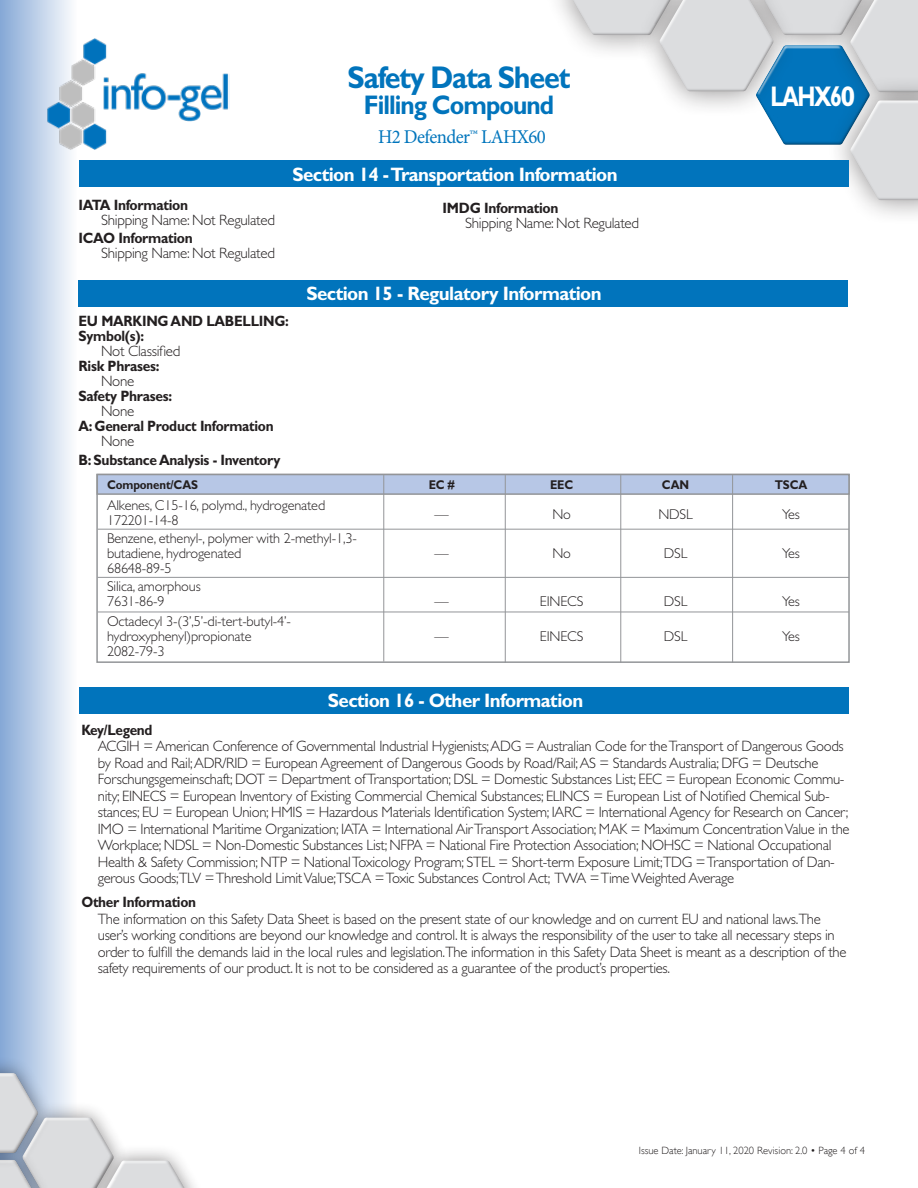
<style>
.page{position:relative;width:918px;height:1188px;background:#fff}
.page>*{position:absolute;margin:0;border:0;box-sizing:border-box;transform-origin:0 0}
.t1{font:700 31.5px "Gill Sans Std";letter-spacing:-.04em;color:#0174bc;scale:.91 1}
.t2{font:700 28.5px "Gill Sans Std";letter-spacing:-.07em;color:#fff;scale:.76 1}
.t3{font:700 27px "Gill Sans Std";letter-spacing:-.04em;color:#0174bc;scale:.91 1}
.t4{font:700 19.5px "Gill Sans Std";letter-spacing:-.03em;color:#fff;scale:.96 1}
.t5{font:19.5px "Minion Pro";letter-spacing:-.03em;color:#0075bc;scale:.96 1}
.t6{font:300 15px/16.5px "Gill Sans Std";letter-spacing:-.02em;color:#231f20}
.t7{font:700 15px "Gill Sans Std";letter-spacing:-.02em;color:#231f20;scale:.92 1}
.t8{font:700 15px "Gill Sans Std";letter-spacing:-.02em;color:#231f20;scale:.91 1}
.t9{font:300 14.25px "Gill Sans Std";letter-spacing:-.01em;color:#231f20}
.t10{font:700 12.75px "Gill Sans Std";letter-spacing:-.01em;color:#231f20;scale:.9 1}
.t11{font:300 10.5px "Gill Sans";color:#231f20}
</style>
<div class="page">
<div style="left:0;top:0;width:77px;height:1188px;background:linear-gradient(to right,#85a8d6,#fdfdfe)"></div>
<img style="left:116px;top:73px;width:114px;height:49px">
<img style="left:46px;top:38px;width:70px;height:125px">
<div style="left:0;top:1057px;width:53px;height:113px;background:#231f20;opacity:.48"></div>
<div style="left:0;top:1071px;width:40px;height:83px;background:#231f20;opacity:.77"></div>
<svg style="left:0;top:1073px;width:177px;height:115px"></svg>
<div style="left:100px;top:1159px;width:93px;height:29px;background:#231f20;opacity:.77"></div>
<div style="left:826px;top:75px;width:92px;height:151px;background:#231f20;opacity:.5"></div>
<svg style="left:565px;top:0;width:353px;height:200px"></svg>
<div style="left:659px;top:0;width:115px;height:93px;background:#231f20;opacity:.52"></div>
<div style="left:79px;top:687px;width:770px;height:26px;background:#0174bc"></div>
<div style="left:79px;top:161px;width:769px;height:26px;background:#0174bc"></div>
<div style="left:96px;top:474px;width:754px;height:189px;border:2px solid #939598"></div>
<div style="left:97px;top:474px;width:753px;height:21px;background:#b7c7e6;border:2px solid #939598"></div>
<hr style="left:98px;top:529px;width:751px;height:1px;background:#939598">
<hr style="left:98px;top:577px;width:751px;height:1px;background:#939598">
<hr style="left:98px;top:612px;width:751px;height:1px;background:#939598">
<hr style="left:383px;top:475px;width:1px;height:187px;background:#939598">
<hr style="left:732px;top:475px;width:1px;height:188px;background:#939598">
<hr style="left:620px;top:475px;width:1px;height:188px;background:#939598">
<hr style="left:505px;top:475px;width:1px;height:188px;background:#939598">
<div style="left:78px;top:280px;width:770px;height:27px;background:#0174bc"></div>
<p class="t7" style="left:79px;top:196px;width:121px">IATA Information</p>
<p class="t6" style="left:101px;top:212px;width:176px">Shipping Name: Not Regulated</p>
<p class="t7" style="left:79px;top:229px;width:126px">ICAO Information</p>
<p class="t6" style="left:101px;top:245px;width:176px">Shipping Name: Not Regulated</p>
<h1 class="t1" style="left:348px;top:59px;width:247px">Safety Data Sheet</h1>
<h3 class="t3" style="left:364px;top:89px;width:210px">Filling Compound</h3>
<h3 class="t5" style="left:378px;top:123px;width:176px">H2 Defender™ LAHX60</h3>
<p class="t4" style="left:292px;top:163px;width:340px">Section 14 - Transportation Information</p>
<p class="t7" style="left:443px;top:199px;width:128px">IMDG Information</p>
<p class="t6" style="left:465px;top:215px;width:176px">Shipping Name: Not Regulated</p>
<p class="t4" style="left:306px;top:282px;width:309px">Section 15 - Regulatory Information</p>
<p class="t2" style="left:770px;top:79px;width:114px">LAHX60</p>
<p class="t8" style="left:79px;top:312px;width:233px">EU MARKING AND LABELLING:</p>
<p class="t8" style="left:79px;top:327px;width:74px">Symbol(s):</p>
<p class="t6" style="left:101px;top:343px;width:81px">Not Classified</p>
<p class="t7" style="left:79px;top:357px;width:89px">Risk Phrases:</p>
<p class="t6" style="left:101px;top:373px;width:35px">None</p>
<p class="t7" style="left:79px;top:387px;width:103px">Safety Phrases:</p>
<p class="t6" style="left:101px;top:403px;width:35px">None</p>
<p class="t8" style="left:79px;top:417px;width:216px">A: General Product Information</p>
<p class="t6" style="left:101px;top:433px;width:35px">None</p>
<p class="t7" style="left:79px;top:451px;width:221px">B: Substance Analysis - Inventory</p>
<p class="t10" style="left:107px;top:478px;width:103px">Component/CAS</p>
<p class="t10" style="left:429px;top:478px;width:30px">EC #</p>
<p class="t10" style="left:550px;top:478px;width:27px">EEC</p>
<p class="t10" style="left:662px;top:478px;width:32px">CAN</p>
<p class="t10" style="left:775px;top:478px;width:38px">TSCA</p>
<p class="t9" style="left:107px;top:498px;width:220px">Alkenes, C15-16, polymd., hydrogenated</p>
<p class="t9" style="left:107px;top:513px;width:73px">172201-14-8</p>
<p class="t9" style="left:434px;top:507px;width:16px">—</p>
<p class="t9" style="left:552px;top:507px;width:20px">No</p>
<p class="t9" style="left:658px;top:507px;width:36px">NDSL</p>
<p class="t9" style="left:782px;top:507px;width:19px">Yes</p>
<p class="t9" style="left:107px;top:531px;width:251px">Benzene, ethenyl-, polymer with 2-methyl-1,3-</p>
<p class="t9" style="left:107px;top:546px;width:136px">butadiene, hydrogenated</p>
<p class="t9" style="left:434px;top:546px;width:16px">—</p>
<p class="t9" style="left:552px;top:546px;width:20px">No</p>
<p class="t9" style="left:664px;top:546px;width:25px">DSL</p>
<p class="t9" style="left:782px;top:546px;width:19px">Yes</p>
<p class="t9" style="left:107px;top:561px;width:66px">68648-89-5</p>
<p class="t9" style="left:107px;top:579px;width:95px">Silica, amorphous</p>
<p class="t9" style="left:107px;top:594px;width:59px">7631-86-9</p>
<p class="t9" style="left:434px;top:594px;width:16px">—</p>
<p class="t9" style="left:540px;top:594px;width:45px">EINECS</p>
<p class="t9" style="left:664px;top:594px;width:25px">DSL</p>
<p class="t9" style="left:782px;top:594px;width:19px">Yes</p>
<p class="t9" style="left:107px;top:613px;width:186px">Octadecyl 3-(3’,5’-di-tert-butyl-4’-</p>
<p class="t9" style="left:107px;top:628px;width:146px">hydroxyphenyl)propionate</p>
<p class="t9" style="left:434px;top:628px;width:16px">—</p>
<p class="t9" style="left:540px;top:628px;width:45px">EINECS</p>
<p class="t9" style="left:664px;top:628px;width:25px">DSL</p>
<p class="t9" style="left:782px;top:628px;width:19px">Yes</p>
<p class="t9" style="left:107px;top:643px;width:59px">2082-79-3</p>
<p class="t4" style="left:328px;top:689px;width:268px">Section 16 - Other Information</p>
<p class="t8" style="left:81px;top:721px;width:80px">Key/Legend</p>
<p class="t6" style="left:98px;top:738px;width:747px">ACGIH = American Conference of Governmental Industrial Hygienists; ADG = Australian Code for the Transport of Dangerous Goods</p>
<p class="t6" style="left:98px;top:755px;width:722px">by Road and Rail; ADR/RID = European Agreement of Dangerous Goods by Road/Rail; AS = Standards Australia; DFG = Deutsche</p>
<p class="t6" style="left:98px;top:771px;width:748px">Forschungsgemeinschaft; DOT = Department of Transportation; DSL = Domestic Substances List; EEC = European Economic Commu-</p>
<p class="t6" style="left:98px;top:788px;width:733px">nity; EINECS = European Inventory of Existing Commercial Chemical Substances; ELINCS = European List of Notified Chemical Sub-</p>
<p class="t6" style="left:98px;top:804px;width:753px">stances; EU = European Union; HMIS = Hazardous Materials Identification System; IARC = International Agency for Research on Cancer;<br>IMO = International Maritime Organization; IATA = International Air Transport Association; MAK = Maximum Concentration Value in the</p>
<p class="t6" style="left:98px;top:837px;width:735px">Workplace; NDSL = Non-Domestic Substances List; NFPA = National Fire Protection Association; NOHSC = National Occupational</p>
<p class="t6" style="left:98px;top:854px;width:739px">Health &amp; Safety Commission; NTP = National Toxicology Program; STEL = Short-term Exposure Limit;TDG = Transportation of Dan-</p>
<p class="t6" style="left:98px;top:870px;width:638px">gerous Goods;TLV = Threshold Limit Value;TSCA = Toxic Substances Control Act; TWA = Time Weighted Average</p>
<p class="t8" style="left:81px;top:893px;width:128px">Other Information</p>
<p class="t6" style="left:98px;top:911px;width:724px">The information on this Safety Data Sheet is based on the present state of our knowledge and on current EU and national laws.The</p>
<p class="t6" style="left:98px;top:927px;width:738px">user’s working conditions are beyond our knowledge and control. It is always the responsibility of the user to take all necessary steps in</p>
<p class="t6" style="left:98px;top:944px;width:750px">order to fulfill the demands laid in the local rules and legislation.The information in this Safety Data Sheet is meant as a description of the</p>
<p class="t6" style="left:98px;top:960px;width:574px">safety requirements of our product. It is not to be considered as a guarantee of the product’s properties.</p>
<p class="t11" style="left:639px;top:1144px;width:228px">Issue Date: January 11, 2020 Revision: 2.0 • Page 4 of 4</p>
</div>
